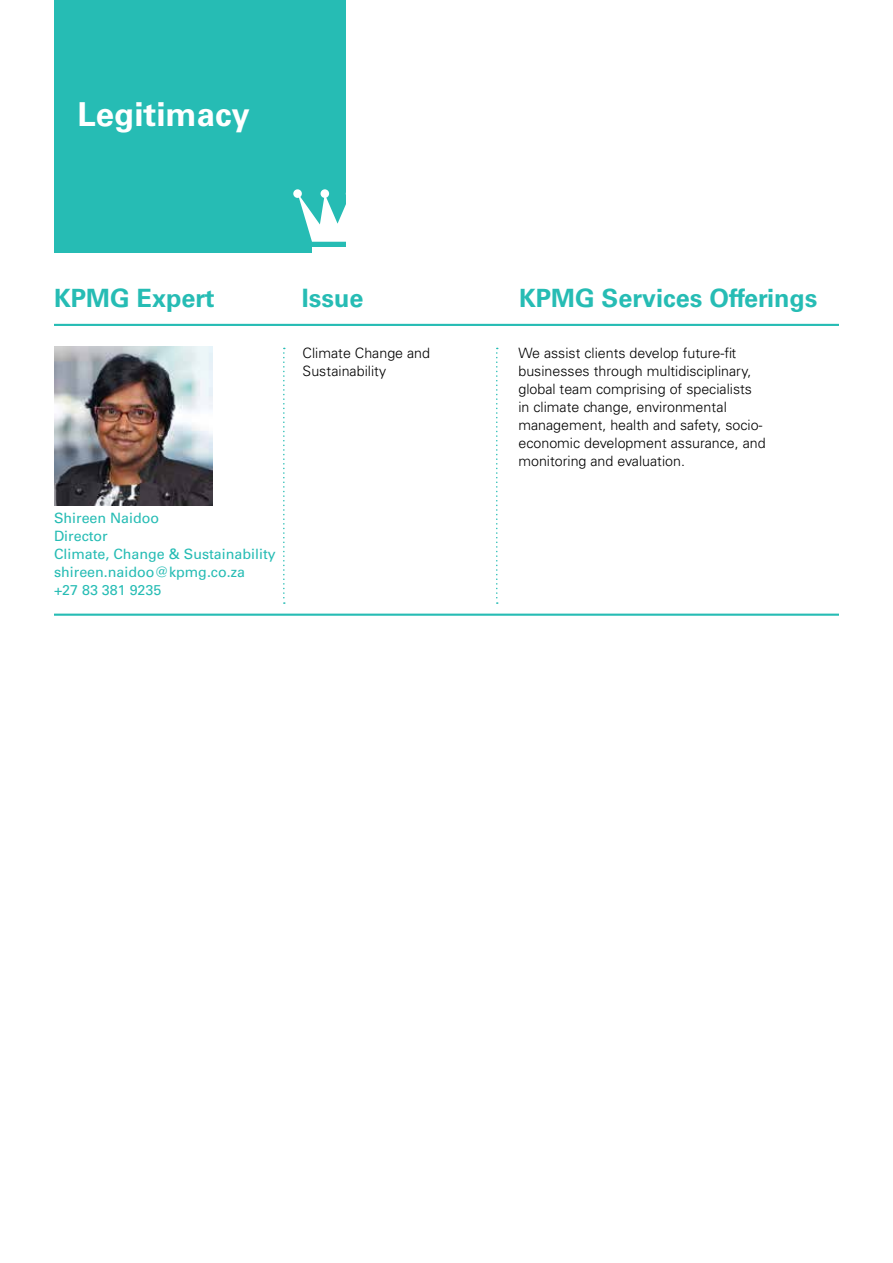
<style>
.page{position:relative;width:893px;height:1263px;background:#fff}
.page>*{position:absolute;margin:0;border:0;box-sizing:border-box;transform-origin:0 0}
.t1{font:700 33px "Univers LT Std";color:#fff}
.t2{font:700 25.2px "Univers LT Std";color:#26bcb4}
.t3{font:300 14.25px/18px "Univers LT Std";color:#000}
.t4{font:14.25px/18px "Univers LT Std";color:#26bcb4}
</style>
<div class="page">
<img style="left:54px;top:347px;width:159px;height:158px">
<hr style="left:54px;top:324px;width:785px;height:2px;background:#26bcb4">
<hr style="left:54px;top:614px;width:785px;height:2px;background:#26bcb4">
<svg style="left:283px;top:348px;width:2px;height:256px"></svg>
<svg style="left:496px;top:348px;width:2px;height:256px"></svg>
<div style="left:54px;top:0;width:291px;height:253px;background:#26bcb4"></div>
<div style="left:293px;top:189px;width:9px;height:9px;background:#fff;border-radius:50%"></div>
<div style="left:321px;top:189px;width:8px;height:9px;background:#fff;border-radius:50%"></div>
<svg style="left:298px;top:193px;width:48px;height:49px"></svg>
<div style="left:312px;top:247px;width:50px;height:7px;background:#fff"></div>
<h1 class="t1" style="left:77px;top:95px;width:174px">Legitimacy</h1>
<h2 class="t2" style="left:54px;top:284px;width:162px">KPMG Expert</h2>
<h2 class="t2" style="left:302px;top:284px;width:63px">Issue</h2>
<h2 class="t2" style="left:519px;top:284px;width:300px">KPMG Services Offerings</h2>
<p class="t3" style="left:518px;top:344px;width:249px">We assist clients develop future-fit businesses through multidisciplinary, global team comprising of specialists in climate change, environmental management, health and safety, socio&shy;economic development assurance, and monitoring and evaluation.</p>
<p class="t3" style="left:303px;top:344px;width:129px">Climate Change and<br>Sustainability</p>
<p class="t4" style="left:54px;top:509px;width:223px">Shireen Naidoo<br>Director<br>Climate, Change &amp; Sustainability shireen.naidoo@kpmg.co.za<br>+27 83 381 9235</p>
</div>
